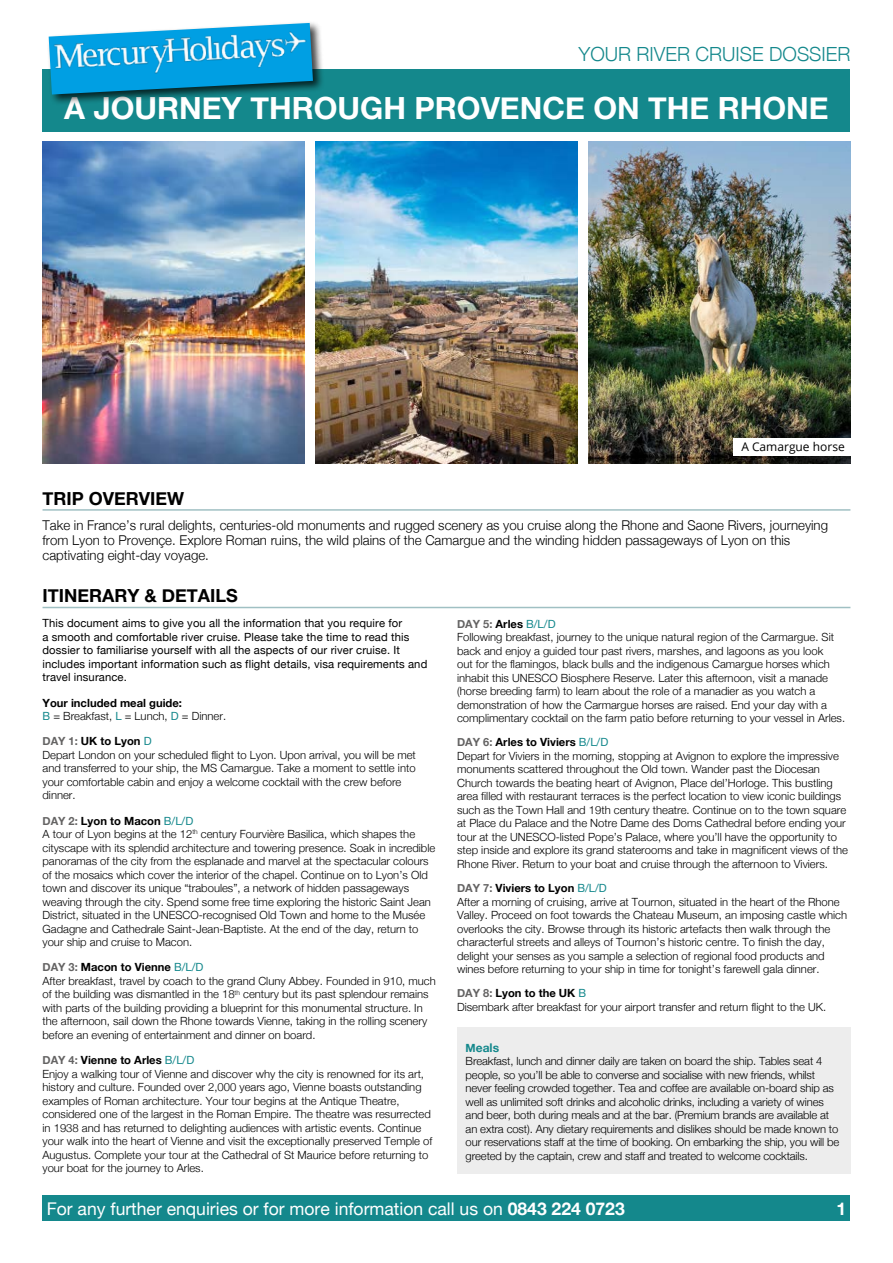
<style>
.page{position:relative;width:893px;height:1263px;background:#fff}
.page>*{position:absolute;margin:0;border:0;box-sizing:border-box;transform-origin:0 0}
.t1{font:700 30.6px "Helvetica Neue";color:#fff}
.t2{font:300 19.5px "Helvetica Neue";color:#14888c}
.t3{font:700 18px "Helvetica Neue";color:#000}
.t4{font:17.55px "Helvetica Neue";color:#fff}
.t5{font:700 17.55px "Helvetica Neue";color:#fff}
.t6{font:300 13.5px/15px "Helvetica Neue";color:#000}
.t7{font:12px "Open Sans";color:#000}
.t8{font:700 12px "Helvetica Neue";color:#14888c}
.t9{font:300 11.25px/13.5px "Helvetica Neue";color:#000}
.t10{font:11.25px/13.5px "Helvetica Neue";letter-spacing:.01em;color:#000}
.s1{font-weight:700}
.s2{font-weight:400;color:#14888c}
.s3{font-weight:400}
.s4{font-weight:700;color:#646363}
.s5{font-size:11.25px}
</style>
<div class="page">
<div style="left:43px;top:1195px;width:807px;height:25px;background:#14888c"></div>
<img style="left:43px;top:142px;width:262px;height:321px">
<div style="left:43px;top:69px;width:807px;height:62px;background:#14888c"></div>
<div style="left:46px;top:21px;width:278px;height:85px;background:#000;opacity:.75"></div>
<svg style="left:49px;top:23px;width:264px;height:71px"></svg>
<img style="left:51px;top:25px;width:261px;height:69px">
<img style="left:315px;top:142px;width:263px;height:321px">
<img style="left:588px;top:142px;width:262px;height:321px">
<hr style="left:43px;top:607px;width:807px;height:1px;background:#a0c0c3">
<hr style="left:43px;top:509px;width:807px;height:2px;background:#a0c0c3">
<div style="left:457px;top:1026px;width:393px;height:147px;background:#ededed"></div>
<div style="left:733px;top:438px;width:120px;height:18px;background:#fff"></div>
<h2 class="t2" style="left:578px;top:39px;width:274px">YOUR RIVER CRUISE DOSSIER</h2>
<h1 class="t1" style="left:64px;top:84px;width:766px">A JOURNEY THROUGH PROVENCE ON THE RHONE</h1>
<h3 class="t3" style="left:42px;top:484px;width:143px">TRIP OVERVIEW</h3>
<p class="t7" style="left:741px;top:439px;width:105px">A Camargue horse</p>
<p class="t6" style="left:43px;top:516px;width:787px">Take in France’s rural delights, centuries-old monuments and rugged scenery as you cruise along the Rhone and Saone Rivers, journeying from Lyon to Provençe. Explore Roman ruins, the wild plains of the Camargue and the winding hidden passageways of Lyon on this captivating eight-day voyage.</p>
<h3 class="t3" style="left:42px;top:582px;width:197px">ITINERARY &amp; DETAILS</h3>
<p class="t10" style="left:43px;top:617px;width:386px">This document aims to give you all the information that you require for<br>a smooth and comfortable river cruise. Please take the time to read this dossier to familiarise yourself with all the aspects of our river cruise. It includes important information such as flight details, visa requirements and travel insurance.</p>
<p class="t9" style="left:43px;top:695px;width:185px"><span class="s1">Your included meal guide:<br></span><span class="s2">B</span> <span class="s3">=</span> Breakfast, <span class="s2">L</span> <span class="s3">=</span> Lunch, <span class="s2">D</span> <span class="s3">=</span> Dinner.</p>
<p class="t9" style="left:43px;top:734px;width:375px"><span class="s4">DAY 1:</span> <span class="s1">UK to Lyon</span> <span class="s2">D<br></span>Depart London on your scheduled flight to Lyon. Upon arrival, you will be met and transferred to your ship, the MS Camargue. Take a moment to settle into your comfortable cabin and enjoy a welcome cocktail with the crew before dinner.</p>
<p class="t9" style="left:43px;top:813px;width:394px"><span class="s4">DAY 2:</span> <span class="s1">Lyon to Macon</span> <span class="s2">B/L/D<br></span>A tour of Lyon begins at the 12<sup>th</sup> century Fourvière Basilica, which shapes the cityscape with its splendid architecture and towering presence. Soak in incredible panoramas of the city from the esplanade and marvel at the spectacular colours of the mosaics which cover the interior of the chapel. Continue on to Lyon’s Old town and discover its unique “traboules”, a network of hidden passageways weaving through the city. Spend some free time exploring the historic Saint Jean District, situated in the UNESCO-recognised Old Town and home to the Musée Gadagne and Cathedrale Saint-Jean-Baptiste. At the end of the day, return to your ship and cruise to Macon.</p>
<p class="t9" style="left:43px;top:960px;width:395px"><span class="s4">DAY 3:</span> <span class="s1">Macon to Vienne</span> <span class="s2">B/L/D<br></span>After breakfast, travel by coach to the grand Cluny Abbey. Founded in 910, much of the building was dismantled in the 18<sup>th</sup> century but its past splendour remains with parts of the building providing a blueprint for this monumental structure. In the afternoon, sail down the Rhone towards Vienne, taking in the rolling scenery before an evening of entertainment and dinner on board.</p>
<p class="t9" style="left:43px;top:1052px;width:391px"><span class="s4">DAY 4:</span> <span class="s1">Vienne to Arles</span> <span class="s2">B/L/D<br></span>Enjoy a walking tour of Vienne and discover why the city is renowned for its art, history and culture. Founded over 2,000 years ago, Vienne boasts outstanding examples of Roman architecture. Your tour begins at the Antique Theatre, considered one of the largest in the Roman Empire. The theatre was resurrected in 1938 and has returned to delighting audiences with artistic events. Continue your walk into the heart of Vienne and visit the exceptionally preserved Temple of Augustus. Complete your tour at the Cathedral of St Maurice before returning to your boat for the journey to Arles.</p>
<p class="t9" style="left:457px;top:616px;width:390px"><span class="s4">DAY 5:</span> <span class="s1">Arles</span> <span class="s2">B/L/D<br></span>Following breakfast, journey to the unique natural region of the Carmargue. Sit back and enjoy a guided tour past rivers, marshes, and lagoons as you look<br>out for the flamingos, black bulls and the indigenous Camargue horses which inhabit this UNESCO Biosphere Reserve. Later this afternoon, visit a manade (horse breeding farm) to learn about the role of a manadier as you watch a demonstration of how the Carmargue horses are raised. End your day with a complimentary cocktail on the farm patio before returning to your vessel in Arles.</p>
<p class="t9" style="left:457px;top:735px;width:392px"><span class="s4">DAY 6:</span> <span class="s1">Arles to Viviers</span> <span class="s2">B/L/D<br></span>Depart for Viviers in the morning, stopping at Avignon to explore the impressive monuments scattered throughout the Old town. Wander past the Diocesan Church towards the beating heart of Avignon, Place del’Horloge. This bustling area filled with restaurant terraces is the perfect location to view iconic buildings such as the Town Hall and 19th century theatre. Continue on to the town square at Place du Palace and the Notre Dame des Doms Cathedral before ending your tour at the UNESCO-listed Pope’s Palace, where you’ll have the opportunity to step inside and explore its grand staterooms and take in magnificent views of the Rhone River. Return to your boat and cruise through the afternoon to Viviers.</p>
<p class="t9" style="left:457px;top:880px;width:391px"><span class="s4">DAY 7:</span> <span class="s1">Viviers to Lyon</span> <span class="s2">B/L/D<br></span>After a morning of cruising, arrive at Tournon, situated in the heart of the Rhone Valley. Proceed on foot towards the Chateau Museum, an imposing castle which overlooks the city. Browse through its historic artefacts then walk through the characterful streets and alleys of Tournon’s historic centre. To finish the day, delight your senses as you sample a selection of regional food products and wines before returning to your ship in time for tonight’s farewell gala dinner.</p>
<p class="t9" style="left:457px;top:985px;width:371px"><span class="s4">DAY 8:</span> <span class="s1">Lyon to the UK</span> <span class="s2">B<br></span>Disembark after breakfast for your airport transfer and return flight to the UK.</p>
<p class="t8" style="left:466px;top:1038px;width:35px"><span class="s5">M</span>eals</p>
<p class="t9" style="left:466px;top:1054px;width:375px">Breakfast, lunch and dinner daily are taken on board the ship. Tables seat 4 people, so you’ll be able to converse and socialise with new friends, whilst never feeling crowded together. Tea and coffee are available on-board ship as well as unlimited soft drinks and alcoholic drinks, including a variety of wines and beer, both during meals and at the bar. (Premium brands are available at an extra cost). Any dietary requirements and dislikes should be made known to our reservations staff at the time of booking. On embarking the ship, you will be greeted by the captain, crew and staff and treated to welcome cocktails.</p>
<h3 class="t4" style="left:47px;top:1196px;width:580px">For any further enquiries or for more information call us on <span class="s1">0843 224 0723</span></h3>
<h3 class="t5" style="left:836px;top:1194px;width:11px">1</h3>
</div>
